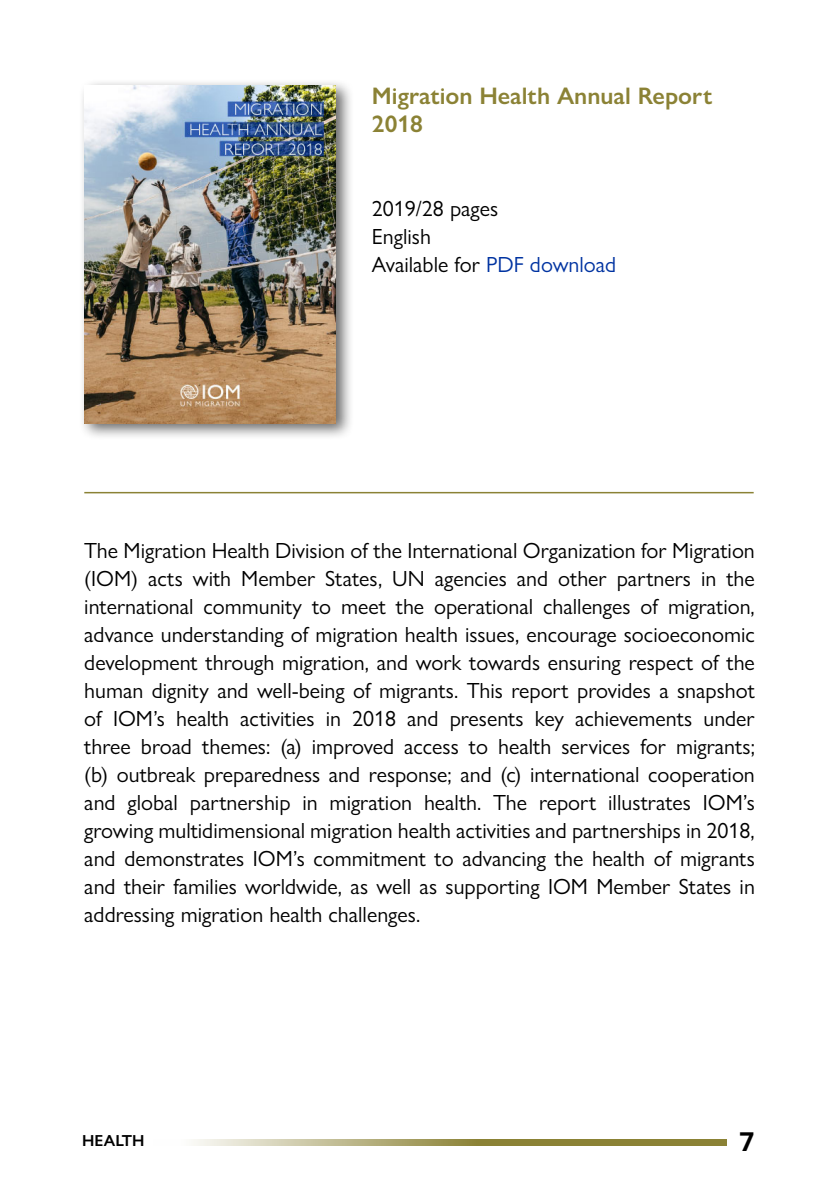
<style>
.page{position:relative;width:840px;height:1191px;background:#fff}
.page>*{position:absolute;margin:0;border:0;box-sizing:border-box;transform-origin:0 0}
.t1{font:700 26px "Open Sans";color:#000}
.t2{font:600 24px/28px "Gill Sans Nova";color:#8b8235}
.t3{font:22px/28px "Gill Sans Nova";color:#000;text-align:justify}
.t4{font:600 16px "Gill Sans Nova";color:#000}
.s1{color:#0033a1}
</style>
<div class="page">
<svg style="left:193px;top:1139px;width:533px;height:6px;background:#a8a168"></svg>
<div style="left:78px;top:78px;width:276px;height:362px;background:#000;opacity:.6"></div>
<img style="left:85px;top:85px;width:250px;height:338px">
<hr style="left:84px;top:492px;width:669px;height:1px;background:#8b8235">
<p class="t2" style="left:372px;top:82px;width:341px">Migration Health Annual Report<br>2018</p>
<p class="t3" style="left:372px;top:194px;width:245px;text-align:left">2019/28 pages<br>English<br>Available for <span class="s1">PDF download</span></p>
<p class="t3" style="left:84px;top:536px;width:671px">The Migration Health Division of the International Organization for Migration (IOM) acts with Member States, UN agencies and other partners in the international community to meet the operational challenges of migration, advance understanding of migration health issues, encourage socioeconomic development through migration, and work towards ensuring respect of the human dignity and well-being of migrants. This report provides a snapshot of IOM’s health activities in 2018 and presents key achievements under three broad themes: (a) improved access to health services for migrants; (b) outbreak preparedness and response; and (c) international cooperation and global partnership in migration health. The report illustrates IOM’s growing multidimensional migration health activities and partnerships in 2018, and demonstrates IOM’s commitment to advancing the health of migrants and their families worldwide, as well as supporting IOM Member States in addressing migration health challenges.</p>
<p class="t4" style="left:82px;top:1130px;width:64px">HEALTH</p>
<p class="t1" style="left:739px;top:1123px;width:16px">7</p>
</div>
